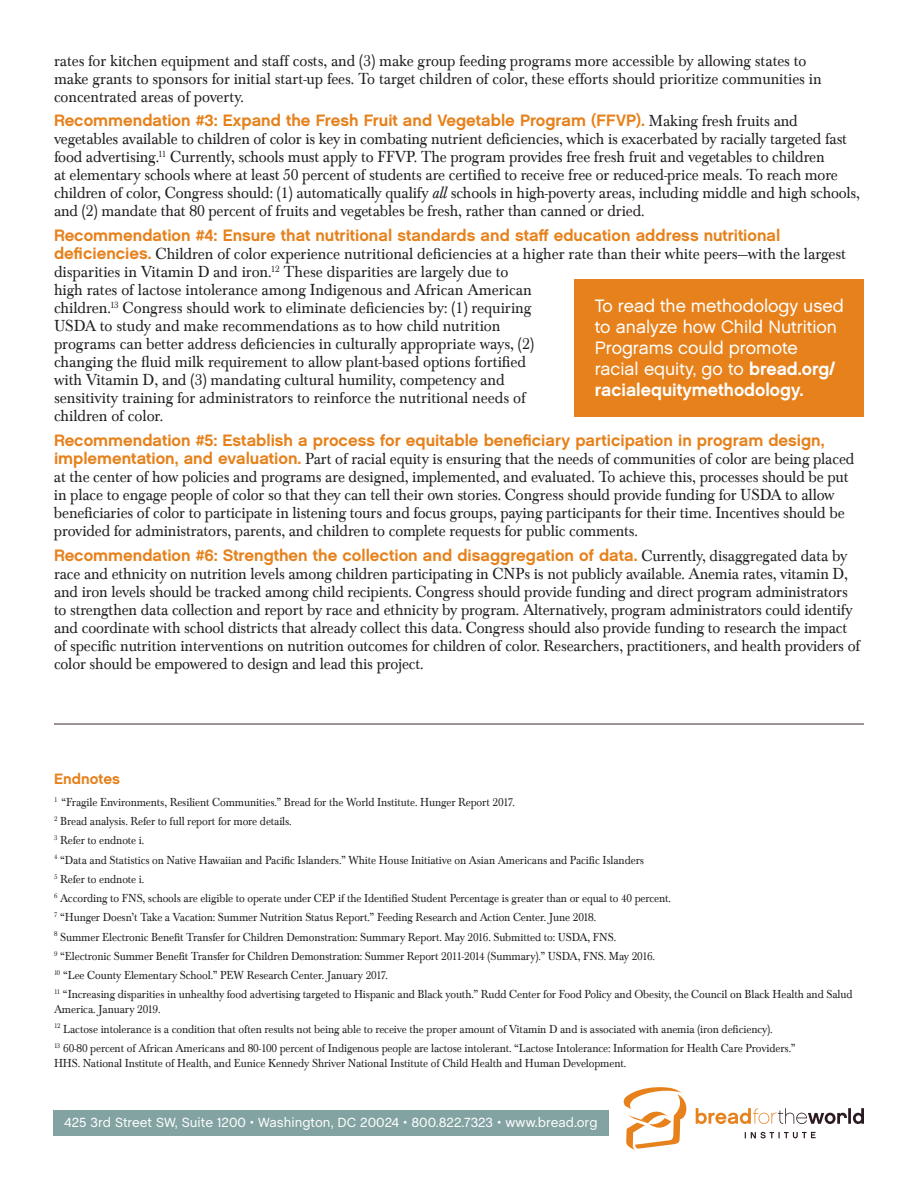
<style>
.page{position:relative;width:918px;height:1188px;background:#fff}
.page>*{position:absolute;margin:0;border:0;box-sizing:border-box;transform-origin:0 0}
.t1{font:18px/21px "Chalet London Nineteen Sixty";color:#fff}
.t2{font:18px "Chalet New York Nineteen Sixty";color:#fff}
.t3{font:16.5px/18px "Baskerville Com";letter-spacing:-.01em;color:#231f20;scale:.95 1}
.t4{font:16.5px/18px "Baskerville Com";letter-spacing:-.01em;color:#231f20;scale:.96 1}
.t5{font:16.5px "Chalet New York Nineteen Sixty";color:#e6811b}
.t6{font:15px "Chalet New York Nineteen Sixty";color:#e6811b}
.t7{font:13.5px "Chalet";color:#fff}
.t8{font:12px/19.2px "Baskerville Com";letter-spacing:-.01em;color:#231f20;scale:.94 1}
.s1{font-family:"Baskerville Com";color:#231f20}
.s2{font-style:italic}
.s3{font-family:"Chalet New York Nineteen Sixty";color:#e6811b}
.s4{font-family:"Chalet New York Nineteen Sixty"}
</style>
<div class="page">
<div style="left:575px;top:279px;width:289px;height:138px;background:#e6811b"></div>
<hr style="left:54px;top:724px;width:810px;height:1px;background:#3b2a32">
<div style="left:53px;top:1110px;width:555px;height:25px;background:#83a2a2"></div>
<svg style="left:624px;top:1087px;width:63px;height:63px"></svg>
<svg style="left:696px;top:1108px;width:151px;height:16px"></svg>
<hr style="left:848px;top:1108px;width:3px;height:16px;background:#2c1a22">
<svg style="left:853px;top:1108px;width:11px;height:16px"></svg>
<svg style="left:745px;top:1132px;width:71px;height:6px"></svg>
<p class="t3" style="left:54px;top:52px;width:810px">rates for kitchen equipment and staff costs, and (3) make group feeding programs more accessible by allowing states to make grants to sponsors for initial start-up fees. To target children of color, these efforts should prioritize communities in concentrated areas of poverty.</p>
<p class="t5" style="left:54px;top:110px;width:745px">Recommendation #3: Expand the Fresh Fruit and Vegetable Program (FFVP). <span class="s1">Making fresh fruits and</span></p>
<p class="t3" style="left:54px;top:130px;width:850px">vegetables available to children of color is key in combating nutrient deficiencies, which is exacerbated by racially targeted fast food advertising.<sup>11</sup> Currently, schools must apply to FFVP. The program provides free fresh fruit and vegetables to children<br>at elementary schools where at least 50 percent of students are certified to receive free or reduced-price meals. To reach more children of color, Congress should: (1) automatically qualify <span class="s2">all</span> schools in high-poverty areas, including middle and high schools, and (2) mandate that 80 percent of fruits and vegetables be fresh, rather than canned or dried.</p>
<p class="t5" style="left:54px;top:225px;width:728px">Recommendation #4: Ensure that nutritional standards and staff education address nutritional</p>
<p class="t4" style="left:54px;top:245px;width:827px"><span class="s3">deficiencies.</span> Children of color experience nutritional deficiencies at a higher rate than their white peers—with the largest disparities in Vitamin D and iron.<sup>12</sup> These disparities are largely due to<br>high rates of lactose intolerance among Indigenous and African American<br>children.<sup>13</sup> Congress should work to eliminate deficiencies by: (1) requiring<br>USDA to study and make recommendations as to how child nutrition<br>programs can better address deficiencies in culturally appropriate ways, (2)<br>changing the fluid milk requirement to allow plant-based options fortified<br>with Vitamin D, and (3) mandating cultural humility, competency and<br>sensitivity training for administrators to reinforce the nutritional needs of<br>children of color.</p>
<p class="t5" style="left:54px;top:430px;width:772px">Recommendation #5: Establish a process for equitable beneficiary participation in program design,</p>
<p class="t3" style="left:54px;top:450px;width:844px"><span class="s3">implementation, and evaluation.</span> Part of racial equity is ensuring that the needs of communities of color are being placed at the center of how policies and programs are designed, implemented, and evaluated. To achieve this, processes should be put in place to engage people of color so that they can tell their own stories. Congress should provide funding for USDA to allow beneficiaries of color to participate in listening tours and focus groups, paying participants for their time. Incentives should be provided for administrators, parents, and children to complete requests for public comments.</p>
<p class="t5" style="left:54px;top:545px;width:795px">Recommendation #6: Strengthen the collection and disaggregation of data. <span class="s1">Currently, disaggregated data by</span></p>
<p class="t3" style="left:54px;top:565px;width:850px">race and ethnicity on nutrition levels among children participating in CNPs is not publicly available. Anemia rates, vitamin D, and iron levels should be tracked among child recipients. Congress should provide funding and direct program administrators to strengthen data collection and report by race and ethnicity by program. Alternatively, program administrators could identify and coordinate with school districts that already collect this data. Congress should also provide funding to research the impact of specific nutrition interventions on nutrition outcomes for children of color. Researchers, practitioners, and health providers of color should be empowered to design and lead this project.</p>
<p class="t1" style="left:595px;top:295px;width:250px">To read the methodology used to analyze how Child Nutrition<br>Programs could promote racial equity, go to <span class="s4">bread.org/</span></p>
<p class="t2" style="left:595px;top:379px;width:210px">racialequitymethodology.</p>
<p class="t6" style="left:54px;top:769px;width:68px">Endnotes</p>
<p class="t8" style="left:54px;top:793px;width:851px"><sup>1</sup> “Fragile Environments, Resilient Communities.” Bread for the World Institute. Hunger Report 2017.<br><sup>2</sup> Bread analysis. Refer to full report for more details.<br><sup>3</sup> Refer to endnote i.<br><sup>4</sup> “Data and Statistics on Native Hawaiian and Pacific Islanders.” White House Initiative on Asian Americans and Pacific Islanders<br><sup>5</sup> Refer to endnote i.<br><sup>6</sup> According to FNS, schools are eligible to operate under CEP if the Identified Student Percentage is greater than or equal to 40 percent.<br><sup>7</sup> “Hunger Doesn’t Take a Vacation: Summer Nutrition Status Report.” Feeding Research and Action Center. June 2018.<br><sup>8</sup> Summer Electronic Benefit Transfer for Children Demonstration: Summary Report. May 2016. Submitted to: USDA, FNS.<br><sup>9</sup> “Electronic Summer Benefit Transfer for Children Demonstration: Summer Report 2011-2014 (Summary).” USDA, FNS. May 2016.<br><sup>10</sup> “Lee County Elementary School.” PEW Research Center. January 2017.<br><sup>11</sup> “Increasing disparities in unhealthy food advertising targeted to Hispanic and Black youth.” Rudd Center for Food Policy and Obesity, the Council on Black Health and Salud</p>
<p class="t8" style="left:54px;top:1000px;width:790px">America. January 2019.<br><sup>12</sup> Lactose intolerance is a condition that often results not being able to receive the proper amount of Vitamin D and is associated with anemia (iron deficiency).<br><sup>13</sup> 60-80 percent of African Americans and 80-100 percent of Indigenous people are lactose intolerant. “Lactose Intolerance: Information for Health Care Providers.”</p>
<p class="t8" style="left:54px;top:1054px;width:610px">HHS. National Institute of Health, and Eunice Kennedy Shriver National Institute of Child Health and Human Development.</p>
<p class="t7" style="left:64px;top:1115px;width:535px">425 3rd Street SW, Suite 1200 • Washington, DC 20024 • 800.822.7323 • www.bread.org</p>
</div>
